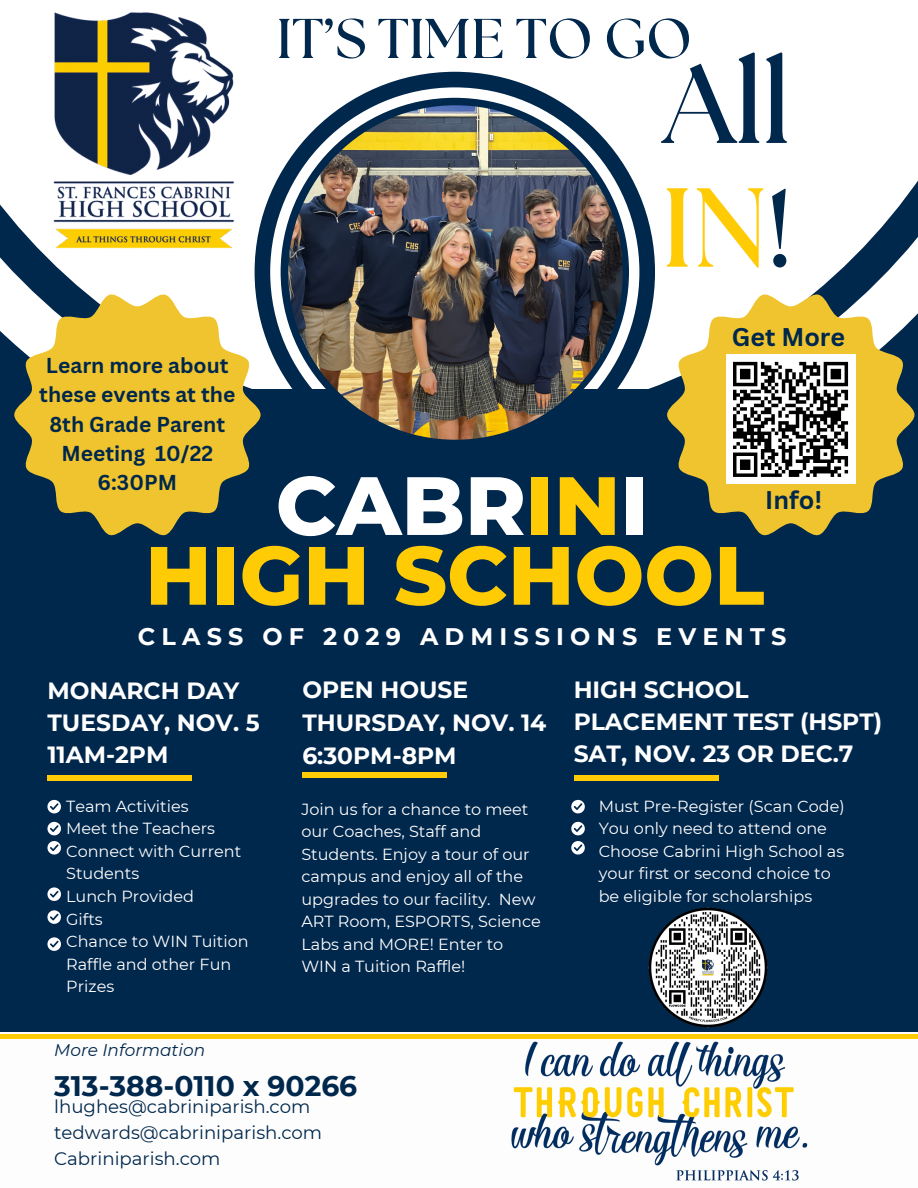
<style>
.page{position:relative;width:918px;height:1188px;background:#00274c}
.page>*{position:absolute;margin:0;border:0;box-sizing:border-box;transform-origin:0 0}
.t1{font:700 112.05px/123.8px "The Seasons";color:#00274c}
.t2{font:800 82.5px "Montserrat";color:#ffcb05}
.t3{font:800 82.5px "Montserrat";color:#fff}
.t4{font:700 55.95px "The Seasons";color:#00274c}
.t5{font:700 28.2px "Montserrat";color:#00274c}
.t6{font:700 24.9px "Canva Sans";color:#00274c}
.t7{font:700 24px "Montserrat";letter-spacing:.255em;color:#fff}
.t8{font:700 23.4px/31.8px "Montserrat";color:#fff}
.t9{font:700 21px/29.2px "Canva Sans";color:#00274c;text-align:center}
.t10{font:18.15px "Montserrat";color:#00274c}
.t11{font:italic 16.95px "Montserrat";color:#00274c}
.t12{font:16.05px/22.5px "Montserrat";color:#fff}
.s1{color:#ffcb05}
</style>
<div class="page">
<div style="left:0;top:0;width:918px;height:387px;background:#fff"></div>
<div style="left:47px;top:775px;width:145px;height:5px;background:#ffcb05"></div>
<svg style="left:47px;top:887px;width:14px;height:14px"></svg>
<svg style="left:47px;top:910px;width:14px;height:14px"></svg>
<svg style="left:47px;top:937px;width:14px;height:14px"></svg>
<svg style="left:47px;top:800px;width:14px;height:13px"></svg>
<svg style="left:47px;top:822px;width:14px;height:13px"></svg>
<svg style="left:47px;top:841px;width:14px;height:14px"></svg>
<div style="left:302px;top:772px;width:145px;height:6px;background:#ffcb05"></div>
<div style="left:574px;top:775px;width:145px;height:5px;background:#ffcb05"></div>
<svg style="left:571px;top:800px;width:14px;height:13px"></svg>
<svg style="left:571px;top:822px;width:14px;height:13px"></svg>
<svg style="left:571px;top:841px;width:14px;height:14px"></svg>
<svg style="left:14px;top:293px;width:241px;height:243px;fill:#efc42e"></svg>
<svg style="left:667px;top:293px;width:247px;height:243px;fill:#efc42e"></svg>
<img style="left:648px;top:907px;width:120px;height:121px">
<div style="left:726px;top:355px;width:129px;height:129px;background:#fff"></div>
<svg style="left:733px;top:361px;width:116px;height:116px"></svg>
<div style="left:0;top:1032px;width:918px;height:156px;background:#fdfdfd"></div>
<img style="left:0;top:5px;width:302px;height:284px">
<img style="left:511px;top:1041px;width:297px;height:140px">
<div style="left:0;top:1034px;width:918px;height:5px;background:#ffcb05"></div>
<svg style="left:255px;top:72px;width:400px;height:353px;fill:#fff"></svg>
<div style="left:281px;top:98px;width:348px;height:348px;background:#00274c;border-radius:50%"></div>
<img style="left:288px;top:105px;width:335px;height:335px;border-radius:50%">
<p class="t4" style="left:276px;top:13px;width:417px">IT’S TIME TO GO</p>
<p class="t1" style="left:662px;top:47px;width:132px">All<br><span class="s1">IN</span>!</p>
<p class="t9" style="left:39px;top:350px;width:198px">Learn more about these events at the<br>8th Grade Parent<br>Meeting 10/22<br>6:30PM</p>
<p class="t3" style="left:276px;top:455px;width:374px">CABR<span class="s1">IN</span>I</p>
<p class="t6" style="left:732px;top:320px;width:115px">Get More</p>
<p class="t6" style="left:765px;top:482px;width:58px">Info!</p>
<h1 class="t2" style="left:145px;top:525px;width:621px">HIGH SCHOOL</h1>
<h5 class="t7" style="left:138px;top:622px;width:650px">CLASS OF 2029 ADMISSIONS EVENTS</h5>
<h5 class="t8" style="left:47px;top:675px;width:214px">MONARCH DAY<br>TUESDAY, NOV. 5<br>11AM-2PM</h5>
<p class="t12" style="left:66px;top:795px;width:124px">Team Activities</p>
<p class="t12" style="left:66px;top:817px;width:150px">Meet the Teachers</p>
<h3 class="t12" style="left:66px;top:840px;width:177px">Connect with Current<br>Students</h3>
<h6 class="t12" style="left:66px;top:885px;width:129px">Lunch Provided</h6>
<p class="t12" style="left:66px;top:908px;width:38px">Gifts</p>
<h6 class="t12" style="left:66px;top:930px;width:184px">Chance to WIN Tuition<br>Raffle and other Fun<br>Prizes</h6>
<h2 class="t8" style="left:302px;top:674px;width:246px;line-height:32.7px">OPEN HOUSE<br>THURSDAY, NOV. 14<br>6:30PM-8PM</h2>
<h2 class="t12" style="left:301px;top:798px;width:241px">Join us for a chance to meet our Coaches, Staff and<br>Students. Enjoy a tour of our campus and enjoy all of the upgrades to our facility. New<br>ART Room, ESPORTS, Science<br>Labs and MORE! Enter to<br>WIN a Tuition Raffle!</h2>
<h5 class="t11" style="left:54px;top:1039px;width:152px">More Information</h5>
<h5 class="t5" style="left:54px;top:1069px;width:305px">313-388-0110 x 90266</h5>
<p class="t10" style="left:54px;top:1095px;width:258px">lhughes@cabriniparish.com</p>
<p class="t10" style="left:54px;top:1121px;width:269px">tedwards@cabriniparish.com</p>
<p class="t10" style="left:54px;top:1147px;width:168px">Cabriniparish.com</p>
<p class="t8" style="left:574px;top:674px;width:310px">HIGH SCHOOL<br>PLACEMENT TEST (HSPT)<br>SAT, NOV. 23 OR DEC.7</p>
<p class="t12" style="left:599px;top:795px;width:247px">Must Pre-Register (Scan Code)</p>
<p class="t12" style="left:599px;top:817px;width:230px">You only need to attend one</p>
<p class="t12" style="left:599px;top:840px;width:247px">Choose Cabrini High School as your first or second choice to be eligible for scholarships</p>
</div>
